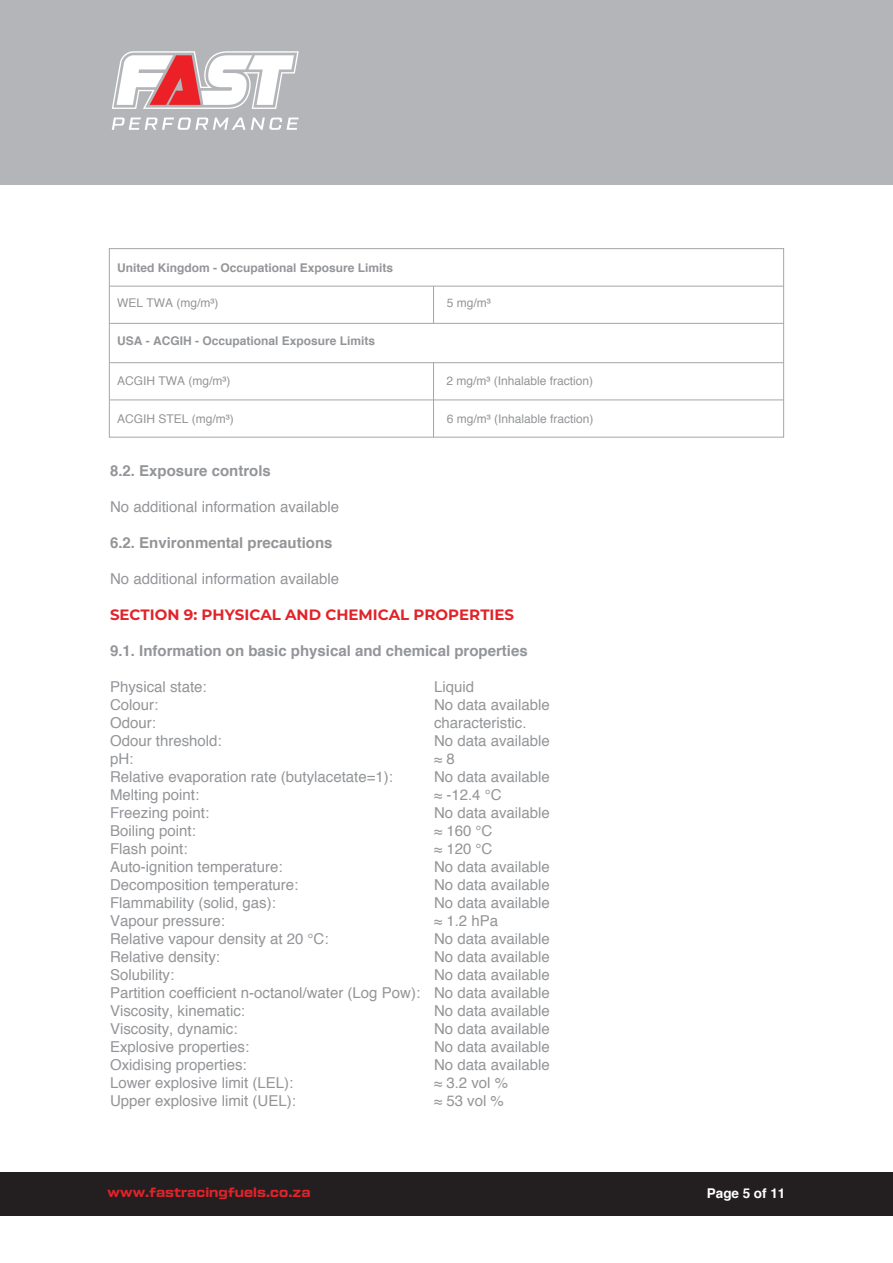
<style>
.page{position:relative;width:893px;height:1263px;background:#fff}
.page>*{position:absolute;margin:0;border:0;box-sizing:border-box;transform-origin:0 0}
.t1{font:15px/18px "Helvetica";color:#939598;text-align:justify}
.t2{font:700 15px "Helvetica";color:#939598}
.t3{font:700 15px "Montserrat";color:#e1232a}
.t4{font:13.5px "Tactic Sans Bld";letter-spacing:.005em;color:#e1232a}
.t5{font:700 13.5px "Helvetica";letter-spacing:-.005em;color:#fff}
.t6{font:12px "Helvetica";color:#939598}
.t7{font:700 12px "Helvetica";color:#939598}
</style>
<div class="page">
<div style="left:0;top:1172px;width:893px;height:44px;background:#231f20"></div>
<hr style="left:433px;top:286px;width:1px;height:37px;background:#a4a6a8">
<hr style="left:433px;top:363px;width:1px;height:74px;background:#a4a6a8">
<div style="left:109px;top:248px;width:675px;height:189px;border:1px solid #a4a6a8"></div>
<hr style="left:110px;top:286px;width:674px;height:1px;background:#a4a6a8">
<hr style="left:110px;top:323px;width:674px;height:1px;background:#a4a6a8">
<hr style="left:110px;top:400px;width:674px;height:1px;background:#a4a6a8">
<hr style="left:110px;top:362px;width:674px;height:1px;background:#a4a6a8">
<div style="left:0;top:0;width:893px;height:185px;background:#b3b5b8"></div>
<svg style="left:112px;top:51px;width:187px;height:58px"></svg>
<svg style="left:112px;top:118px;width:187px;height:12px"></svg>
<p class="t7" style="left:117px;top:258px;width:278px">United Kingdom - Occupational Exposure Limits</p>
<p class="t6" style="left:117px;top:294px;width:103px">WEL TWA (mg/m³)</p>
<p class="t6" style="left:447px;top:294px;width:46px">5 mg/m³</p>
<p class="t7" style="left:117px;top:331px;width:260px">USA - ACGIH - Occupational Exposure Limits</p>
<p class="t6" style="left:117px;top:372px;width:115px">ACGIH TWA (mg/m³)</p>
<p class="t6" style="left:446px;top:372px;width:148px">2 mg/m³ (Inhalable fraction)</p>
<p class="t6" style="left:117px;top:409px;width:118px">ACGIH STEL (mg/m³)</p>
<p class="t6" style="left:447px;top:409px;width:148px">6 mg/m³ (Inhalable fraction)</p>
<p class="t2" style="left:110px;top:458px;width:162px">8.2. Exposure controls</p>
<p class="t1" style="left:110px;top:498px;width:231px">No additional information available</p>
<p class="t2" style="left:110px;top:530px;width:224px">6.2. Environmental precautions</p>
<p class="t1" style="left:110px;top:570px;width:231px">No additional information available</p>
<p class="t3" style="left:110px;top:603px;width:406px">SECTION 9: PHYSICAL AND CHEMICAL PROPERTIES</p>
<p class="t2" style="left:110px;top:638px;width:419px">9.1. Information on basic physical and chemical properties</p>
<p class="t1" style="left:110px;top:678px;width:98px">Physical state:</p>
<p class="t1" style="left:434px;top:678px;width:42px">Liquid</p>
<p class="t1" style="left:110px;top:696px;width:50px">Colour:</p>
<p class="t1" style="left:434px;top:696px;width:117px">No data available</p>
<p class="t1" style="left:110px;top:714px;width:47px">Odour:</p>
<p class="t1" style="left:434px;top:714px;width:94px">characteristic.</p>
<p class="t1" style="left:110px;top:732px;width:113px">Odour threshold:</p>
<p class="t1" style="left:434px;top:732px;width:117px">No data available</p>
<p class="t1" style="left:110px;top:750px;width:25px">pH:</p>
<p class="t1" style="left:434px;top:750px;width:22px">≈ 8</p>
<p class="t1" style="left:110px;top:768px;width:285px">Relative evaporation rate (butylacetate=1):</p>
<p class="t1" style="left:434px;top:768px;width:117px">No data available</p>
<p class="t1" style="left:110px;top:786px;width:91px">Melting point:</p>
<p class="t1" style="left:434px;top:786px;width:69px">≈ -12.4 °C</p>
<p class="t1" style="left:110px;top:804px;width:101px">Freezing point:</p>
<p class="t1" style="left:434px;top:804px;width:117px">No data available</p>
<p class="t1" style="left:110px;top:822px;width:87px">Boiling point:</p>
<p class="t1" style="left:434px;top:822px;width:60px">≈ 160 °C</p>
<p class="t1" style="left:110px;top:840px;width:79px">Flash point:</p>
<p class="t1" style="left:434px;top:840px;width:60px">≈ 120 °C</p>
<p class="t1" style="left:110px;top:858px;width:174px">Auto-ignition temperature:</p>
<p class="t1" style="left:434px;top:858px;width:117px">No data available</p>
<p class="t1" style="left:110px;top:876px;width:190px">Decomposition temperature:</p>
<p class="t1" style="left:434px;top:876px;width:117px">No data available</p>
<p class="t1" style="left:110px;top:894px;width:167px">Flammability (solid, gas):</p>
<p class="t1" style="left:434px;top:894px;width:117px">No data available</p>
<p class="t1" style="left:110px;top:912px;width:117px">Vapour pressure:</p>
<p class="t1" style="left:434px;top:912px;width:66px">≈ 1.2 hPa</p>
<p class="t1" style="left:110px;top:930px;width:220px">Relative vapour density at 20 °C:</p>
<p class="t1" style="left:434px;top:930px;width:117px">No data available</p>
<p class="t1" style="left:110px;top:948px;width:112px">Relative density:</p>
<p class="t1" style="left:434px;top:948px;width:117px">No data available</p>
<p class="t1" style="left:110px;top:966px;width:66px">Solubility:</p>
<p class="t1" style="left:110px;top:966px;width:441px;text-indent:324px">No data available Partition coefficient n-octanol/water (Log Pow): No data available Viscosity, kinematic:</p>
<p class="t1" style="left:434px;top:1002px;width:117px">No data available</p>
<p class="t1" style="left:110px;top:1020px;width:129px">Viscosity, dynamic:</p>
<p class="t1" style="left:434px;top:1020px;width:117px">No data available</p>
<p class="t1" style="left:110px;top:1038px;width:141px">Explosive properties:</p>
<p class="t1" style="left:434px;top:1038px;width:117px">No data available</p>
<p class="t1" style="left:110px;top:1056px;width:138px">Oxidising properties:</p>
<p class="t1" style="left:434px;top:1056px;width:117px">No data available</p>
<p class="t1" style="left:110px;top:1074px;width:185px">Lower explosive limit (LEL):</p>
<p class="t1" style="left:434px;top:1074px;width:76px">≈ 3.2 vol %</p>
<p class="t1" style="left:110px;top:1092px;width:187px">Upper explosive limit (UEL):</p>
<p class="t1" style="left:434px;top:1092px;width:71px">≈ 53 vol %</p>
<p class="t4" style="left:108px;top:1186px;width:204px">www.fastracingfuels.co.za</p>
<p class="t5" style="left:707px;top:1182px;width:80px">Page 5 of 11</p>
</div>
